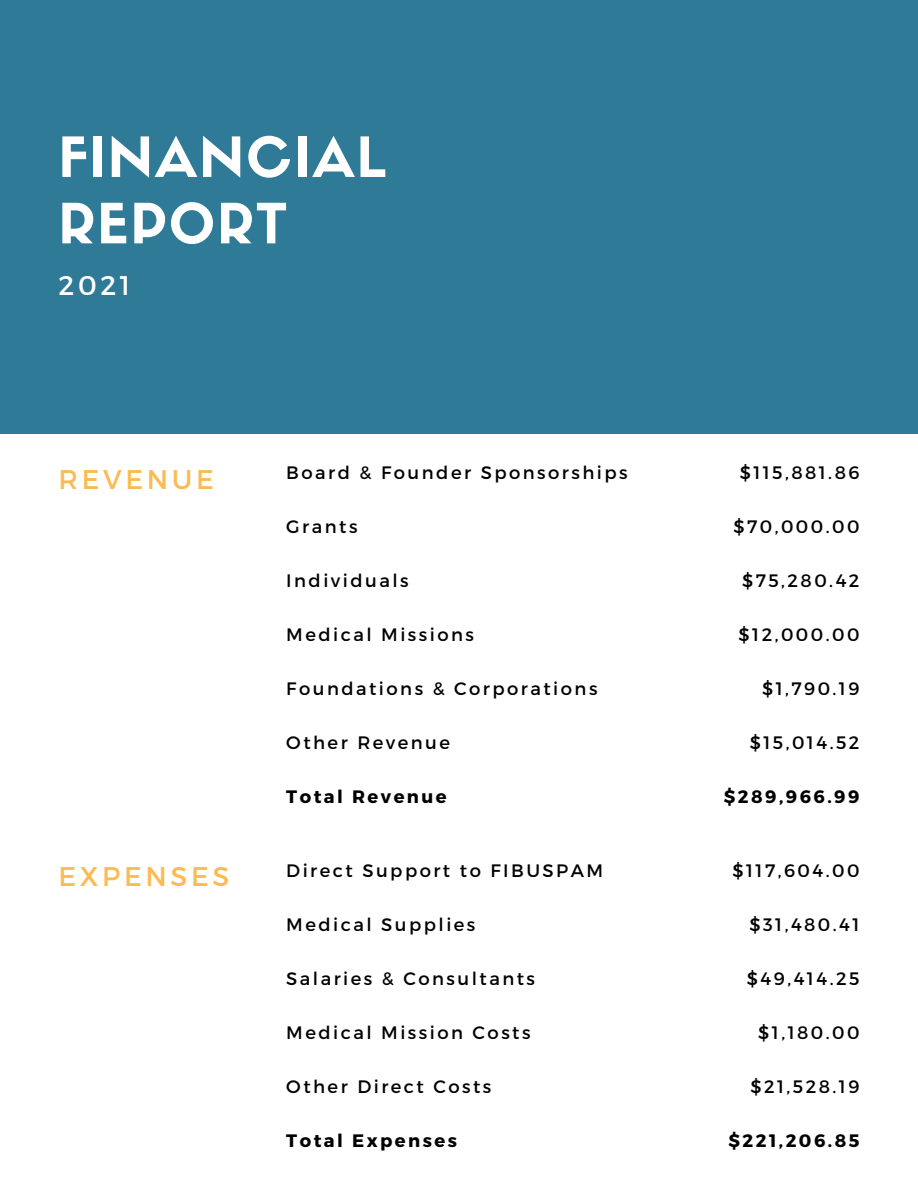
<style>
.page{position:relative;width:918px;height:1188px;background:#fff}
.page>*{position:absolute;margin:0;border:0;box-sizing:border-box;transform-origin:0 0}
.t1{font:54.45px/66.3px "Sifonn Basic";letter-spacing:.035em;color:#fff}
.t2{font:27px "Montserrat";letter-spacing:.135em;color:#fcbb52}
.t3{font:27px "Montserrat";color:#fff}
.t4{font:18px "Montserrat";letter-spacing:.135em;color:#000}
.t5{font:700 18px "Montserrat";letter-spacing:.135em;color:#000}
</style>
<div class="page">
<div style="left:0;top:0;width:918px;height:433px;background:#2f7a96"></div>
<h1 class="t1" style="left:58px;top:130px;width:329px">FINANCIAL<br>REPORT</h1>
<h2 class="t3" style="left:58px;top:268px;width:73px">2021</h2>
<h2 class="t2" style="left:58px;top:461px;width:157px">REVENUE</h2>
<p class="t4" style="left:740px;top:461px;width:121px">$115,881.86</p>
<p class="t4" style="left:733px;top:515px;width:128px">$70,000.00</p>
<p class="t4" style="left:742px;top:569px;width:119px">$75,280.42</p>
<p class="t4" style="left:739px;top:623px;width:122px">$12,000.00</p>
<p class="t4" style="left:762px;top:677px;width:99px">$1,790.19</p>
<p class="t4" style="left:750px;top:731px;width:111px">$15,014.52</p>
<p class="t5" style="left:724px;top:785px;width:137px">$289,966.99</p>
<p class="t4" style="left:286px;top:461px;width:343px">Board &amp; Founder Sponsorships</p>
<p class="t4" style="left:286px;top:515px;width:73px">Grants</p>
<p class="t4" style="left:286px;top:569px;width:124px">Individuals</p>
<p class="t4" style="left:286px;top:623px;width:189px">Medical Missions</p>
<p class="t4" style="left:286px;top:677px;width:313px">Foundations &amp; Corporations</p>
<p class="t4" style="left:286px;top:731px;width:165px">Other Revenue</p>
<p class="t5" style="left:286px;top:785px;width:162px">Total Revenue</p>
<h2 class="t2" style="left:58px;top:859px;width:172px">EXPENSES</h2>
<p class="t4" style="left:286px;top:858px;width:318px">Direct Support to FIBUSPAM</p>
<p class="t4" style="left:286px;top:912px;width:191px">Medical Supplies</p>
<p class="t4" style="left:286px;top:966px;width:250px">Salaries &amp; Consultants</p>
<p class="t4" style="left:286px;top:1020px;width:246px">Medical Mission Costs</p>
<p class="t4" style="left:286px;top:1074px;width:207px">Other Direct Costs</p>
<p class="t5" style="left:286px;top:1128px;width:172px">Total Expenses</p>
<p class="t4" style="left:733px;top:858px;width:128px">$117,604.00</p>
<p class="t4" style="left:749px;top:912px;width:112px">$31,480.41</p>
<p class="t4" style="left:747px;top:966px;width:114px">$49,414.25</p>
<p class="t4" style="left:758px;top:1020px;width:103px">$1,180.00</p>
<p class="t4" style="left:751px;top:1074px;width:110px">$21,528.19</p>
<p class="t5" style="left:728px;top:1128px;width:133px">$221,206.85</p>
</div>
